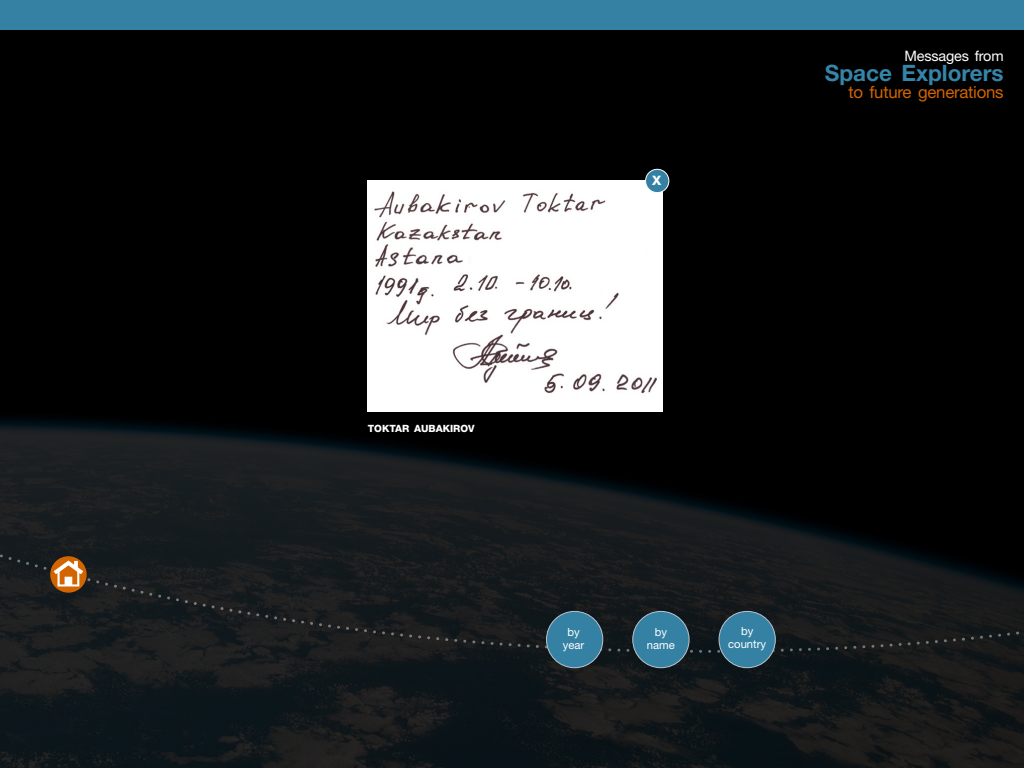
<style>
.page{position:relative;width:1024px;height:768px;background:#fff}
.page>*{position:absolute;margin:0;border:0;box-sizing:border-box;transform-origin:0 0}
.t1{font:700 22.5px "Helvetica Neue LT Std";color:#3585a9}
.t2{font:16.8px "Helvetica Neue LT Std";letter-spacing:-.015em;color:#d26500}
.t3{font:14.4px "Helvetica Neue LT Std";letter-spacing:-.01em;color:#fff}
.t4{font:800 13px "Helvetica Neue LT Std";color:#fff}
.t5{font:11.3px/12.6px "Helvetica Neue LT Std";color:#fff;text-align:center}
.t6{font:800 10px "Helvetica Neue LT Std";color:#fff}
</style>
<div class="page">
<img style="left:0;top:30px;width:1024px;height:738px">
<div style="left:0;top:0;width:1024px;height:30px;background:#3481a4"></div>
<svg style="left:0;top:549px;width:1024px;height:111px;background:#181b1d"></svg>
<div style="left:547px;top:611px;width:56px;height:57px;background:#3481a4;border-radius:50%"></div>
<div style="left:546px;top:611px;width:57px;height:57px;border:1px solid #bac3cf;border-radius:50%"></div>
<div style="left:633px;top:611px;width:56px;height:57px;background:#3481a4;border-radius:50%"></div>
<div style="left:632px;top:611px;width:57px;height:57px;border:1px solid #bac3cf;border-radius:50%"></div>
<div style="left:719px;top:611px;width:56px;height:57px;background:#3481a4;border-radius:50%"></div>
<div style="left:719px;top:611px;width:57px;height:57px;border:1px solid #bac3cf;border-radius:50%"></div>
<img style="left:368px;top:181px;width:294px;height:231px">
<div style="left:646px;top:169px;width:23px;height:24px;background:#3481a4;border-radius:50%"></div>
<div style="left:645px;top:169px;width:24px;height:24px;border:1px solid #fff;border-radius:50%"></div>
<svg style="left:50px;top:556px;width:37px;height:37px"></svg>
<svg style="left:54px;top:561px;width:29px;height:25px"></svg>
<p class="t4" style="left:652px;top:173px;width:11px">X</p>
<p class="t3" style="left:904px;top:48px;width:101px">Messages from</p>
<h1 class="t1" style="left:825px;top:59px;width:180px">Space Explorers</h1>
<h2 class="t2" style="left:848px;top:82px;width:157px">to future generations</h2>
<p class="t6" style="left:368px;top:422px;width:108px">TOKTAR AUBAKIROV</p>
<p class="t5" style="left:563px;top:626px;width:23px">by year</p>
<p class="t5" style="left:647px;top:626px;width:29px">by name</p>
<p class="t5" style="left:728px;top:625px;width:39px">by country</p>
</div>
